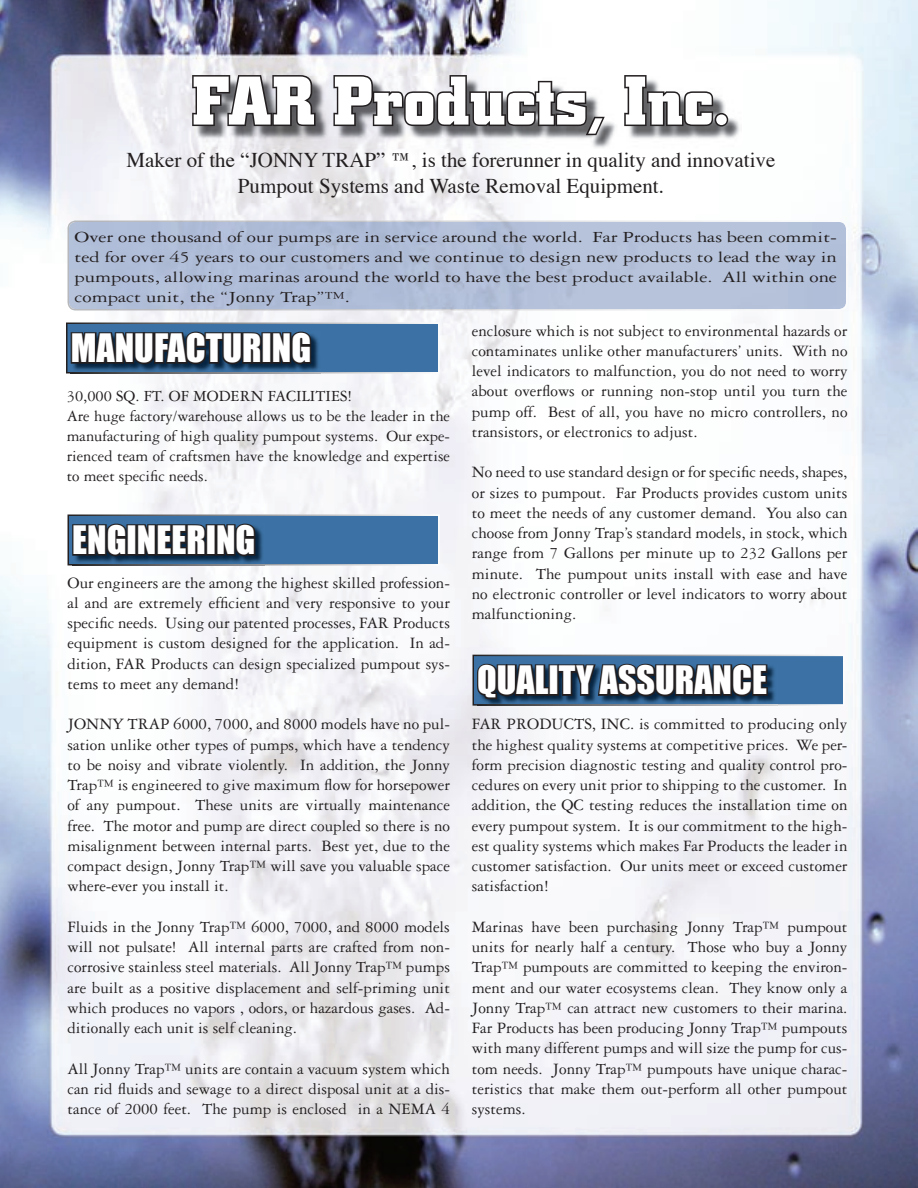
<style>
.page{position:relative;width:918px;height:1188px;background:#fff}
.page>*{position:absolute;margin:0;border:0;box-sizing:border-box;transform-origin:0 0}
.t1{font:700 72px "City D";color:#fff}
.t2{font:36px "Impact";color:#fff}
.t3{font:21px/25.2px "Times";color:#231f20;text-align:center}
.t4{font:16.8px/20.2px "Garamond Three";color:#231f20;text-align:justify}
.t5{font:16.5px/19.8px "Garamond Three";color:#231f20;text-align:justify;scale:1.25 1}
.t6{font:16.5px/19.8px "Garamond Three";color:#231f20}
</style>
<div class="page">
<img style="left:0;top:0;width:918px;height:1188px">
<img style="left:194px;top:77px;width:547px;height:72px">
<svg style="left:191px;top:69px;width:126px;height:59px;background:#7a797c"></svg>
<svg style="left:332px;top:67px;width:275px;height:71px"></svg>
<svg style="left:623px;top:67px;width:107px;height:62px"></svg>
<div style="left:68px;top:220px;width:780px;height:90px;background:#b3c0d9"></div>
<svg style="left:66px;top:298px;width:374px;height:76px;background:#667d97"></svg>
<svg style="left:68px;top:514px;width:372px;height:52px;background:#37597c"></svg>
<img style="left:477px;top:706px;width:300px;height:2px">
<svg style="left:472px;top:644px;width:373px;height:62px"></svg>
<h1 class="t1" style="left:192px;top:60px;width:540px">FAR Products, Inc.</h1>
<p class="t3" style="left:127px;top:149px;width:650px">Maker of the “JONNY TRAP” ™, is the forerunner in quality and innovative<br>Pumpout Systems and Waste Removal Equipment.</p>
<p class="t5" style="left:75px;top:227px;width:612px">Over one thousand of our pumps are in service around the world. Far Products has been commit&shy;ted for over 45 years to our customers and we continue to design new products to lead the way in pumpouts, allowing marinas around the world to have the best product available. All within one compact unit, the “Jonny Trap”™.</p>
<h2 class="t2" style="left:71px;top:326px;width:242px">MANUFACTURING</h2>
<p class="t4" style="left:472px;top:320px;width:377px">enclosure which is not subject to environmental hazards or contaminates unlike other manufacturers’ units. With no level indicators to malfunction, you do not need to worry about overflows or running non-stop until you turn the pump off. Best of all, you have no micro controllers, no transistors, or electronics to adjust.</p>
<p class="t4" style="left:472px;top:462px;width:377px">No need to use standard design or for specific needs, shapes, or sizes to pumpout. Far Products provides custom units to meet the needs of any customer demand. You also can choose from Jonny Trap’s standard models, in stock, which range from 7 Gallons per minute up to 232 Gallons per minute. The pumpout units install with ease and have no electronic controller or level indicators to worry about malfunctioning.</p>
<p class="t6" style="left:67px;top:386px;width:385px">30,000 SQ. FT. OF MODERN FACILITIES!<br>Are huge factory/warehouse allows us to be the leader in the manufacturing of high quality pumpout systems. Our expe&shy;rienced team of craftsmen have the knowledge and expertise to meet specific needs.</p>
<h2 class="t2" style="left:72px;top:518px;width:185px">ENGINEERING</h2>
<p class="t4" style="left:68px;top:572px;width:384px">Our engineers are the among the highest skilled profession&shy;al and are extremely efficient and very responsive to your specific needs. Using our patented processes, FAR Products equipment is custom designed for the application. In ad&shy;dition, FAR Products can design specialized pumpout sys&shy;tems to meet any demand!</p>
<p class="t4" style="left:68px;top:714px;width:384px">JONNY TRAP 6000, 7000, and 8000 models have no pul&shy;sation unlike other types of pumps, which have a tendency to be noisy and vibrate violently. In addition, the Jonny Trap™ is engineered to give maximum flow for horsepower of any pumpout. These units are virtually maintenance free. The motor and pump are direct coupled so there is no misalignment between internal parts. Best yet, due to the compact design, Jonny Trap™ will save you valuable space where-ever you install it.</p>
<p class="t4" style="left:68px;top:917px;width:384px">Fluids in the Jonny Trap™ 6000, 7000, and 8000 models will not pulsate! All internal parts are crafted from non&shy;corrosive stainless steel materials. All Jonny Trap™ pumps are built as a positive displacement and self-priming unit which produces no vapors , odors, or hazardous gases. Ad&shy;ditionally each unit is self cleaning.</p>
<p class="t4" style="left:68px;top:1058px;width:384px">All Jonny Trap™ units are contain a vacuum system which can rid fluids and sewage to a direct disposal unit at a dis&shy;tance of 2000 feet. The pump is enclosed in a NEMA 4</p>
<h2 class="t2" style="left:477px;top:658px;width:291px">QUALITY ASSURANCE</h2>
<p class="t4" style="left:472px;top:714px;width:377px">FAR PRODUCTS, INC. is committed to producing only the highest quality systems at competitive prices. We per&shy;form precision diagnostic testing and quality control pro&shy;cedures on every unit prior to shipping to the customer. In addition, the QC testing reduces the installation time on every pumpout system. It is our commitment to the high&shy;est quality systems which makes Far Products the leader in customer satisfaction. Our units meet or exceed customer satisfaction!</p>
<p class="t4" style="left:472px;top:916px;width:377px">Marinas have been purchasing Jonny Trap™ pumpout units for nearly half a century. Those who buy a Jonny Trap™ pumpouts are committed to keeping the environ&shy;ment and our water ecosystems clean. They know only a Jonny Trap™ can attract new customers to their marina.<br>Far Products has been producing Jonny Trap™ pumpouts with many different pumps and will size the pump for cus&shy;tom needs. Jonny Trap™ pumpouts have unique charac&shy;teristics that make them out-perform all other pumpout systems.</p>
</div>
